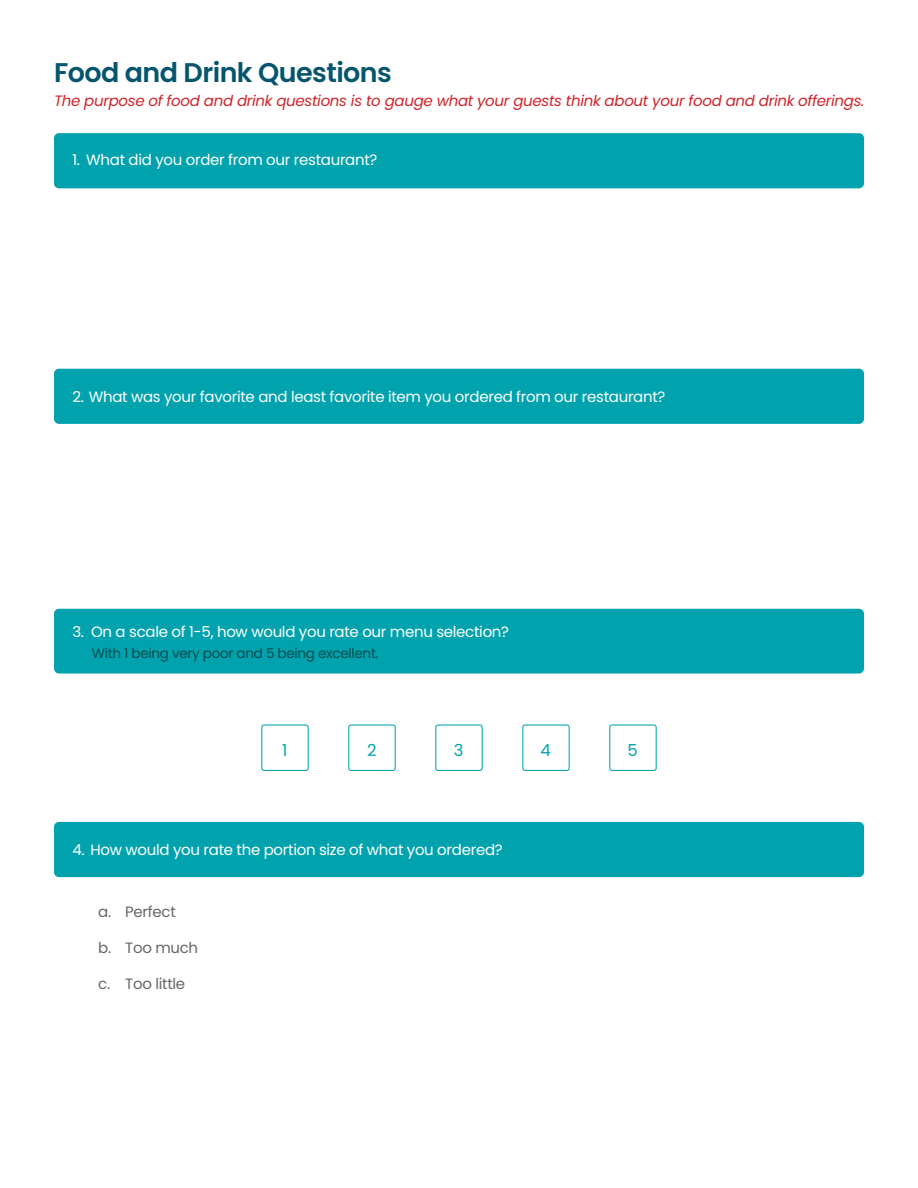
<style>
.page{position:relative;width:918px;height:1188px;background:#fff}
.page>*{position:absolute;margin:0;border:0;box-sizing:border-box;transform-origin:0 0}
.t1{font:600 27px "Poppins";letter-spacing:-.02em;color:#06556e}
.t2{font:16.5px "Poppins";color:#00a3ad}
.t3{font:15px "Poppins";letter-spacing:-.02em;color:#fff}
.t4{font:italic 15px "Poppins";letter-spacing:-.02em;color:#d1232a}
.t5{font:15px "Poppins";letter-spacing:-.02em;color:#666}
.t6{font:13.5px "Poppins";letter-spacing:-.02em;color:#004b4f}
</style>
<div class="page">
<div style="left:54px;top:133px;width:810px;height:55px;background:#00a3ad;border-radius:5px"></div>
<div style="left:54px;top:609px;width:810px;height:65px;background:#00a3ad;border-radius:5px"></div>
<div style="left:261px;top:725px;width:48px;height:46px;border:1px solid #00a3ad;border-radius:2px"></div>
<div style="left:348px;top:725px;width:48px;height:46px;border:1px solid #00a3ad;border-radius:2px"></div>
<div style="left:435px;top:725px;width:48px;height:46px;border:1px solid #00a3ad;border-radius:2px"></div>
<div style="left:522px;top:725px;width:48px;height:46px;border:1px solid #00a3ad;border-radius:2px"></div>
<div style="left:609px;top:725px;width:48px;height:46px;border:1px solid #00a3ad;border-radius:2px"></div>
<div style="left:54px;top:822px;width:810px;height:55px;background:#00a3ad;border-radius:5px"></div>
<div style="left:54px;top:369px;width:810px;height:55px;background:#00a3ad;border-radius:5px"></div>
<p class="t1" style="left:54px;top:57px;width:340px">Food and Drink Questions</p>
<p class="t4" style="left:54px;top:92px;width:812px">The purpose of food and drink questions is to gauge what your guests think about your food and drink offerings.</p>
<p class="t3" style="left:72px;top:151px;width:307px">1. What did you order from our restaurant?</p>
<p class="t3" style="left:72px;top:388px;width:595px">2. What was your favorite and least favorite item you ordered from our restaurant?</p>
<p class="t3" style="left:72px;top:623px;width:438px">3. On a scale of 1-5, how would you rate our menu selection?</p>
<p class="t6" style="left:92px;top:645px;width:288px">With 1 being very poor and 5 being excellent.</p>
<p class="t2" style="left:282px;top:741px;width:7px">1</p>
<p class="t2" style="left:367px;top:741px;width:11px">2</p>
<p class="t2" style="left:454px;top:741px;width:11px">3</p>
<p class="t2" style="left:541px;top:741px;width:12px">4</p>
<p class="t2" style="left:628px;top:741px;width:12px">5</p>
<p class="t3" style="left:72px;top:842px;width:432px">4. How would you rate the portion size of what you ordered?</p>
<p class="t5" style="left:98px;top:903px;width:79px">a. Perfect</p>
<p class="t5" style="left:98px;top:939px;width:101px">b. Too much</p>
<p class="t5" style="left:98px;top:975px;width:88px">c. Too little</p>
</div>
